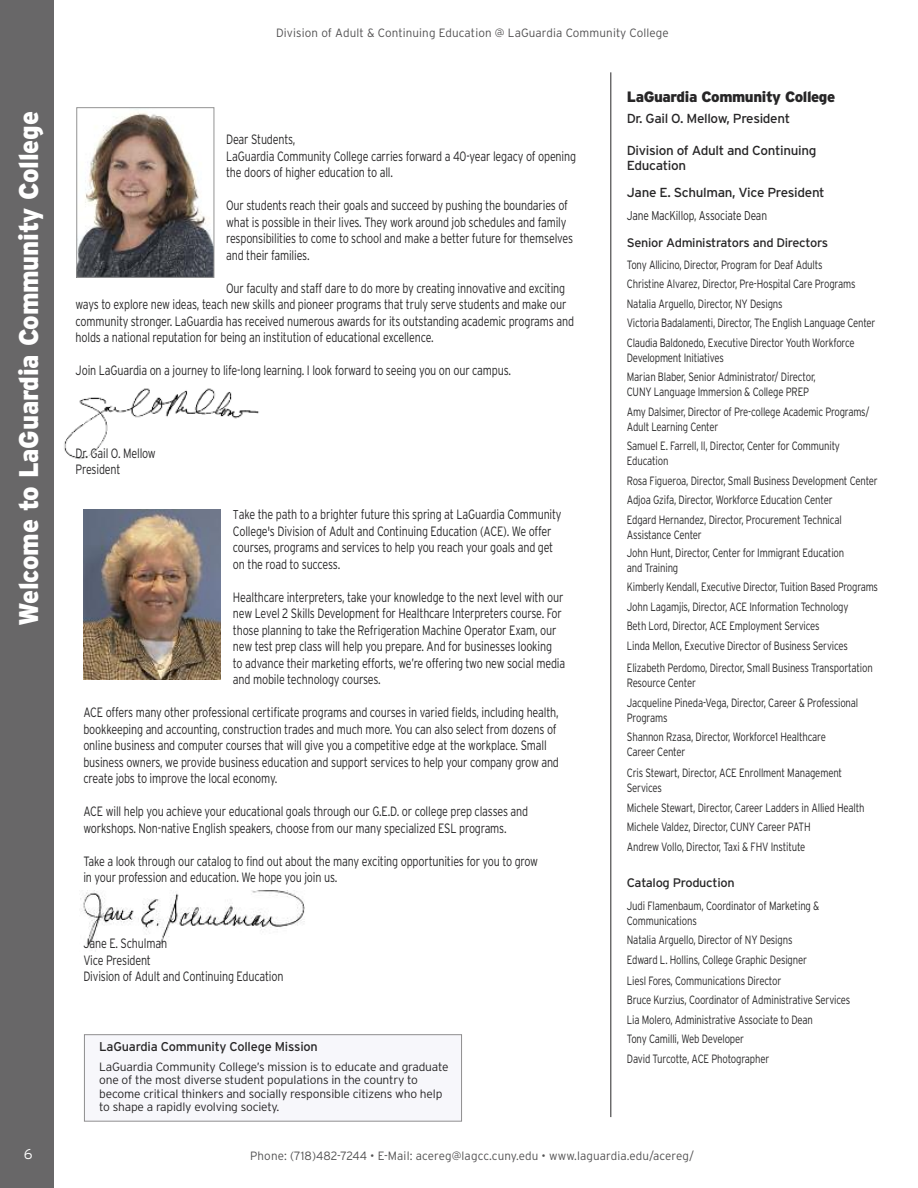
<style>
.page{position:relative;width:918px;height:1188px;background:#fff}
.page>*{position:absolute;margin:0;border:0;box-sizing:border-box;transform-origin:0 0}
.t1{font:900 27px "Interstate";letter-spacing:-.01em;color:#fff;scale:.95 1}
.t2{font:900 15px "Interstate";letter-spacing:-.025em;color:#272627}
.t3{font:300 14.25px "Interstate";color:#fff}
.t4{font:300 13.5px/16.5px "Interstate";letter-spacing:-.015em;color:#272627;scale:.8 1}
.t5{font:13.05px/15px "Interstate";letter-spacing:-.025em;color:#272627}
.t6{font:12.75px "Interstate";letter-spacing:-.015em;color:#272627}
.t7{font:300 12.75px "Interstate";letter-spacing:-.015em;color:#272627;scale:.8 1}
.t8{font:12.3px "Interstate";letter-spacing:-.025em;color:#272627}
.t9{font:300 12px/19.5px "Interstate";letter-spacing:-.015em;color:#272627;scale:.8 1}
.t10{font:300 12px/13.5px "Interstate";letter-spacing:-.015em;color:#272627}
.t11{font:300 12px "Interstate";letter-spacing:.01em;color:#525152}
.s1{font-size:12.75px}
</style>
<div class="page">
<hr style="left:610px;top:72px;width:1px;height:1045px;background:#272627">
<img style="left:80px;top:890px;width:225px;height:61px">
<img style="left:64px;top:388px;width:195px;height:71px">
<img style="left:79px;top:112px;width:133px;height:164px">
<div style="left:77px;top:107px;width:137px;height:171px;border:1px solid #939393"></div>
<img style="left:83px;top:510px;width:138px;height:170px">
<div style="left:85px;top:1035px;width:376px;height:86px;background:#f7f7fb"></div>
<div style="left:0;top:0;width:54px;height:1188px;background:#686768"></div>
<h1 class="t1" style="left:13px;top:626px;width:543px;rotate:-90deg">Welcome to LaGuardia Community College</h1>
<p class="t3" style="left:24px;top:1146px;width:10px">6</p>
<p class="t11" style="left:276px;top:25px;width:394px">Division of Adult &amp; Continuing Education @ LaGuardia Community College</p>
<p class="t4" style="left:226px;top:132px;width:439px">Dear Students,<br>LaGuardia Community College carries forward a 40-year legacy of opening the doors of higher education to all.</p>
<p class="t4" style="left:226px;top:198px;width:435px">Our students reach their goals and succeed by pushing the boundaries of what is possible in their lives. They work around job schedules and family responsibilities to come to school and make a better future for themselves and their families.</p>
<p class="t4" style="left:76px;top:280px;width:624px;text-indent:150px">Our faculty and staff dare to do more by creating innovative and exciting ways to explore new ideas, teach new skills and pioneer programs that truly serve students and make our community stronger. LaGuardia has received numerous awards for its outstanding academic programs and holds a national reputation for being an institution of educational excellence.</p>
<p class="t4" style="left:76px;top:363px;width:546px">Join LaGuardia on a journey to life-long learning. I look forward to seeing you on our campus.</p>
<p class="t4" style="left:76px;top:445px;width:102px">Dr. Gail O. Mellow<br>President</p>
<p class="t4" style="left:233px;top:506px;width:412px"><span class="s1">T</span>ake the path to a brighter future this spring at LaGuardia Community College's Division of Adult and Continuing Education (ACE). We offer courses, programs and services to help you reach your goals and get on the road to success.</p>
<p class="t4" style="left:233px;top:589px;width:417px">Healthcare interpreters, take your knowledge to the next level with our new Level 2 Skills Development for Healthcare Interpreters course. For those planning to take the Refrigeration Machine Operator Exam, our new test prep class will help you prepare. And for businesses looking<br>to advance their marketing efforts, we’re offering two new social media and mobile technology courses.</p>
<p class="t4" style="left:83px;top:704px;width:596px">ACE offers many other professional certificate programs and courses in varied fields, including health, bookkeeping and accounting, construction trades and much more. You can also select from dozens of online business and computer courses that will give you a competitive edge at the workplace. Small business owners, we provide business education and support services to help your company grow and create jobs to improve the local economy.</p>
<p class="t4" style="left:83px;top:803px;width:558px">ACE will help you achieve your educational goals through our G.E.D. or college prep classes and workshops. Non-native English speakers, choose from our many specialized ESL programs.</p>
<p class="t4" style="left:83px;top:853px;width:570px">Take a look through our catalog to find out about the many exciting opportunities for you to grow in your profession and education. We hope you join us.</p>
<p class="t4" style="left:83px;top:935px;width:252px">Jane E. Schulman<br>Vice President<br>Division of Adult and Continuing Education</p>
<p class="t6" style="left:99px;top:1039px;width:220px">LaGuardia Community College Mission</p>
<p class="t10" style="left:99px;top:1060px;width:351px">LaGuardia Community College’s mission is to educate and graduate one of the most diverse student populations in the country to become critical thinkers and socially responsible citizens who help to shape a rapidly evolving society.</p>
<p class="t2" style="left:627px;top:88px;width:210px">LaGuardia Community College</p>
<p class="t5" style="left:627px;top:111px;width:165px">Dr. Gail O. Mellow, President</p>
<p class="t5" style="left:627px;top:143px;width:191px">Division of Adult and Continuing<br>Education</p>
<p class="t5" style="left:627px;top:185px;width:199px">Jane E. Schulman, Vice President</p>
<p class="t7" style="left:627px;top:208px;width:177px">Jane MacKillop, Associate Dean</p>
<p class="t8" style="left:627px;top:236px;width:203px">Senior Administrators and Directors</p>
<p class="t9" style="left:627px;top:255px;width:312px">Tony Allicino, Director, Program for Deaf Adults<br>Christine Alvarez, Director, Pre-Hospital Care Programs Natalia Arguello, Director, NY Designs<br>Victoria Badalamenti, Director, The English Language Center Claudia Baldonedo, Executive Director Youth Workforce</p>
<p class="t9" style="left:627px;top:348px;width:238px">Development Initiatives<br>Marian Blaber, Senior Administrator/ Director,</p>
<p class="t9" style="left:627px;top:382px;width:305px">CUNY Language Immersion &amp; College PREP<br>Amy Dalsimer, Director of Pre-college Academic Programs/</p>
<p class="t9" style="left:627px;top:417px;width:268px">Adult Learning Center<br>Samuel E. Farrell, ll, Director, Center for Community</p>
<p class="t9" style="left:627px;top:451px;width:315px">Education<br>Rosa Figueroa, Director, Small Business Development Center Adjoa Gzifa, Director, Workforce Education Center<br>Edgard Hernandez, Director, Procurement Technical</p>
<p class="t9" style="left:627px;top:526px;width:273px;line-height:18px">Assistance Center<br>John Hunt, Director, Center for Immigrant Education</p>
<p class="t9" style="left:627px;top:558px;width:316px">and Training<br>Kimberly Kendall, Executive Director, Tuition Based Programs John Lagamjis, Director, ACE Information Technology<br>Beth Lord, Director, ACE Employment Services<br>Linda Mellon, Executive Director of Business Services</p>
<p class="t9" style="left:627px;top:661px;width:309px;line-height:15px">Elizabeth Perdomo, Director, Small Business Transportation<br>Resource Center</p>
<p class="t9" style="left:627px;top:695px;width:291px;line-height:15px">Jacqueline Pineda-Vega, Director, Career &amp; Professional<br>Programs</p>
<p class="t9" style="left:627px;top:730px;width:250px;line-height:15px">Shannon Rzasa, Director, Workforce1 Healthcare<br>Career Center</p>
<p class="t9" style="left:627px;top:766px;width:271px;line-height:15px">Cris Stewart, Director, ACE Enrollment Management<br>Services</p>
<p class="t9" style="left:627px;top:798px;width:299px">Michele Stewart, Director, Career Ladders in Allied Health<br>Michele Valdez, Director, CUNY Career PATH<br>Andrew Vollo, Director, Taxi &amp; FHV Institute</p>
<p class="t8" style="left:627px;top:875px;width:109px">Catalog Production</p>
<p class="t9" style="left:627px;top:898px;width:242px;line-height:15px">Judi Flamenbaum, Coordinator of Marketing &amp;<br>Communications</p>
<p class="t9" style="left:627px;top:931px;width:227px">Natalia Arguello, Director of NY Designs<br>Edward L. Hollins, College Graphic Designer</p>
<p class="t9" style="left:627px;top:971px;width:281px">Liesl Fores, Communications Director<br>Bruce Kurzius, Coordinator of Administrative Services Lia Molero, Administrative Associate to Dean<br>Tony Camilli, Web Developer<br>David Turcotte, ACE Photographer</p>
<p class="t11" style="left:250px;top:1149px;width:445px">Phone: (718)482-7244 • E-Mail: acereg@lagcc.cuny.edu • www.laguardia.edu/acereg/</p>
</div>
